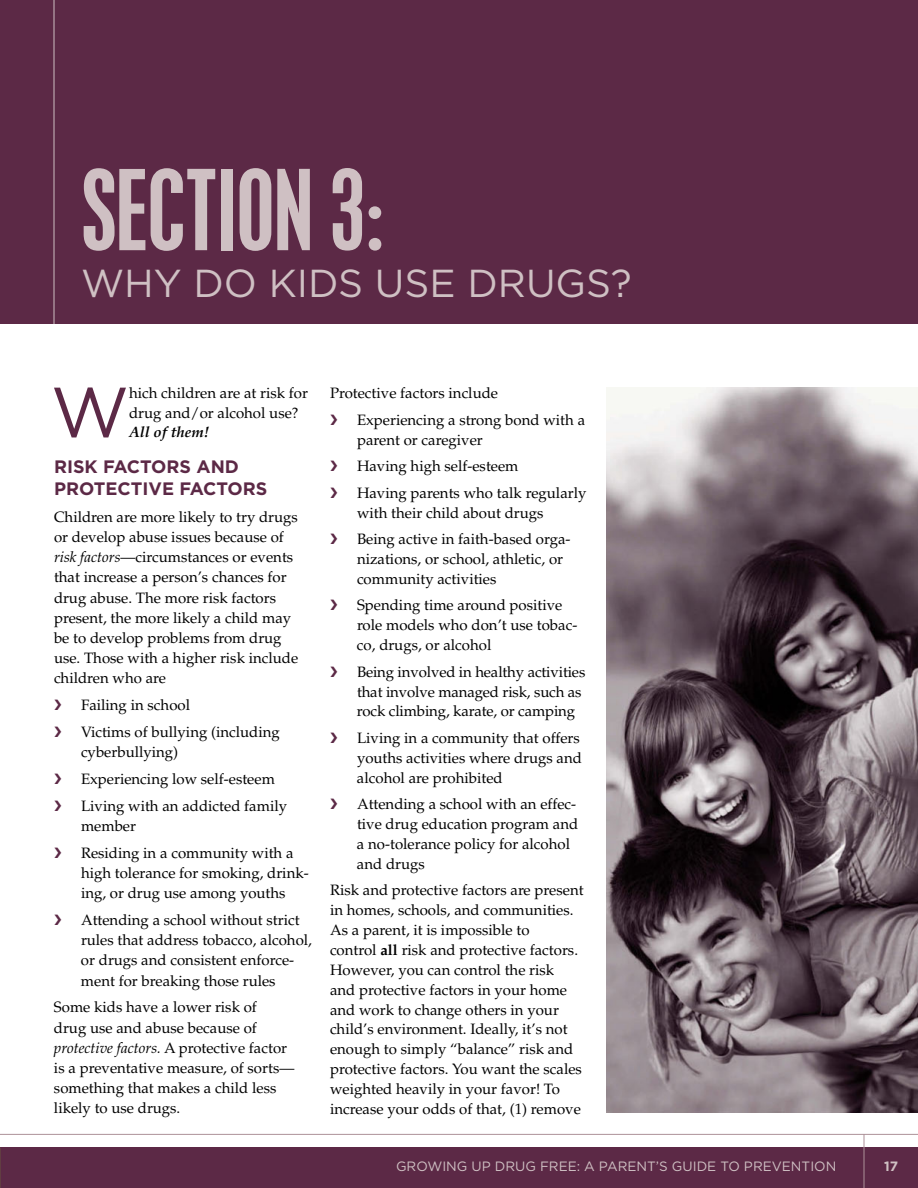
<style>
.page{position:relative;width:918px;height:1188px;background:#fff}
.page>*{position:absolute;margin:0;border:0;box-sizing:border-box;transform-origin:0 0}
.t1{font:condensed 99px "Placard";color:#cfc0c3}
.t2{font:70.65px "Gotham";color:#5c2946}
.t3{font:39px "Gotham";color:#cfc0c3}
.t4{font:700 18px/22.2px "Gotham";color:#5c2946}
.t5{font:15px/19.8px "Palatino";color:#000}
.t6{font:italic 700 15px "Palatino";color:#000}
.t7{font:13.5px "Gotham";color:#cfc0c3}
.t8{font:700 13.5px "Gotham";color:#cfc0c3}
.s1{font-style:italic}
.s2{font-weight:700}
</style>
<div class="page">
<img style="left:606px;top:387px;width:312px;height:726px">
<div style="left:0;top:1148px;width:918px;height:40px;background:#5c2946"></div>
<hr style="left:0;top:1134px;width:918px;height:1px;background:#ac9198">
<hr style="left:864px;top:1134px;width:1px;height:54px;background:#ac9198">
<div style="left:0;top:0;width:918px;height:324px;background:#5c2946"></div>
<hr style="left:54px;top:0;width:1px;height:324px;background:#cfc0c3">
<h1 class="t1" style="left:81px;top:149px;width:305px">SECTION 3:</h1>
<h3 class="t3" style="left:81px;top:258px;width:34px">WHY</h3>
<h3 class="t3" style="left:193px;top:258px;width:440px">DO KIDS USE D RUGS?</h3>
<h2 class="t2" style="left:51px;top:367px;width:73px">W</h2>
<p class="t5" style="left:129px;top:384px;width:180px">hich children are at risk for drug and/or alcohol use?</p>
<p class="t6" style="left:129px;top:423px;width:81px">All of them!</p>
<p class="t4" style="left:54px;top:455px;width:213px">RISK FACTORS AND<br>PROT ECT IVE FACTORS</p>
<p class="t5" style="left:54px;top:507px;width:246px">Children are more likely to try drugs or develop abuse issues because of <span class="s1">risk factors</span>—circumstances or events that increase a person’s chances for drug abuse. The more risk factors present, the more likely a child may be to develop problems from drug use. Those with a higher risk include children who are</p>
<p class="t5" style="left:81px;top:695px;width:111px">Failing in school</p>
<p class="t5" style="left:81px;top:722px;width:200px">Victims of bullying (including cyberbullying)</p>
<p class="t5" style="left:81px;top:769px;width:195px">Experiencing low self-esteem</p>
<p class="t5" style="left:81px;top:796px;width:208px">Living with an addicted family member</p>
<p class="t5" style="left:81px;top:843px;width:229px">Residing in a community with a high tolerance for smoking, drink&shy;ing, or drug use among youths</p>
<p class="t5" style="left:81px;top:910px;width:232px">Attending a school without strict rules that address tobacco, alcohol, or drugs and consistent enforce&shy;ment for breaking those rules</p>
<p class="t5" style="left:54px;top:998px;width:242px">Some kids have a lower risk of<br>drug use and abuse because of <span class="s1">protective factors.</span> A protective factor is a preventative measure, of sorts— something that makes a child less likely to use drugs.</p>
<p class="t5" style="left:330px;top:383px;width:170px">Protective factors include</p>
<p class="t5" style="left:357px;top:410px;width:230px">Experiencing a strong bond with a parent or caregiver</p>
<p class="t5" style="left:357px;top:456px;width:163px">Having high self-esteem</p>
<p class="t5" style="left:357px;top:483px;width:231px">Having parents who talk regularly with their child about drugs</p>
<p class="t5" style="left:357px;top:529px;width:215px">Being active in faith-based orga&shy;nizations, or school, athletic, or community activities</p>
<p class="t5" style="left:357px;top:596px;width:222px">Spending time around positive role models who don’t use tobac&shy;co, drugs, or alcohol</p>
<p class="t5" style="left:357px;top:662px;width:230px">Being involved in healthy activities that involve managed risk, such as rock climbing, karate, or camping</p>
<p class="t5" style="left:357px;top:728px;width:226px">Living in a community that offers youths activities where drugs and alcohol are prohibited</p>
<p class="t5" style="left:357px;top:795px;width:223px">Attending a school with an effec&shy;tive drug education program and a no-tolerance policy for alcohol and drugs</p>
<p class="t5" style="left:330px;top:881px;width:255px">Risk and protective factors are present in homes, schools, and communities.<br>As a parent, it is impossible to<br>control <span class="s2">all</span> risk and protective factors.<br>However, you can control the risk<br>and protective factors in your home and work to change others in your child’s environment. Ideally, it’s not enough to simply “balance” risk and protective factors. You want the scales weighted heavily in your favor! To increase your odds of that, (1) remove</p>
<p class="t7" style="left:396px;top:1157px;width:442px">GROWING UP DRUG FREE: A PARENT’S GUIDE TO PREVENTION</p>
<p class="t8" style="left:884px;top:1157px;width:16px">17</p>
</div>
